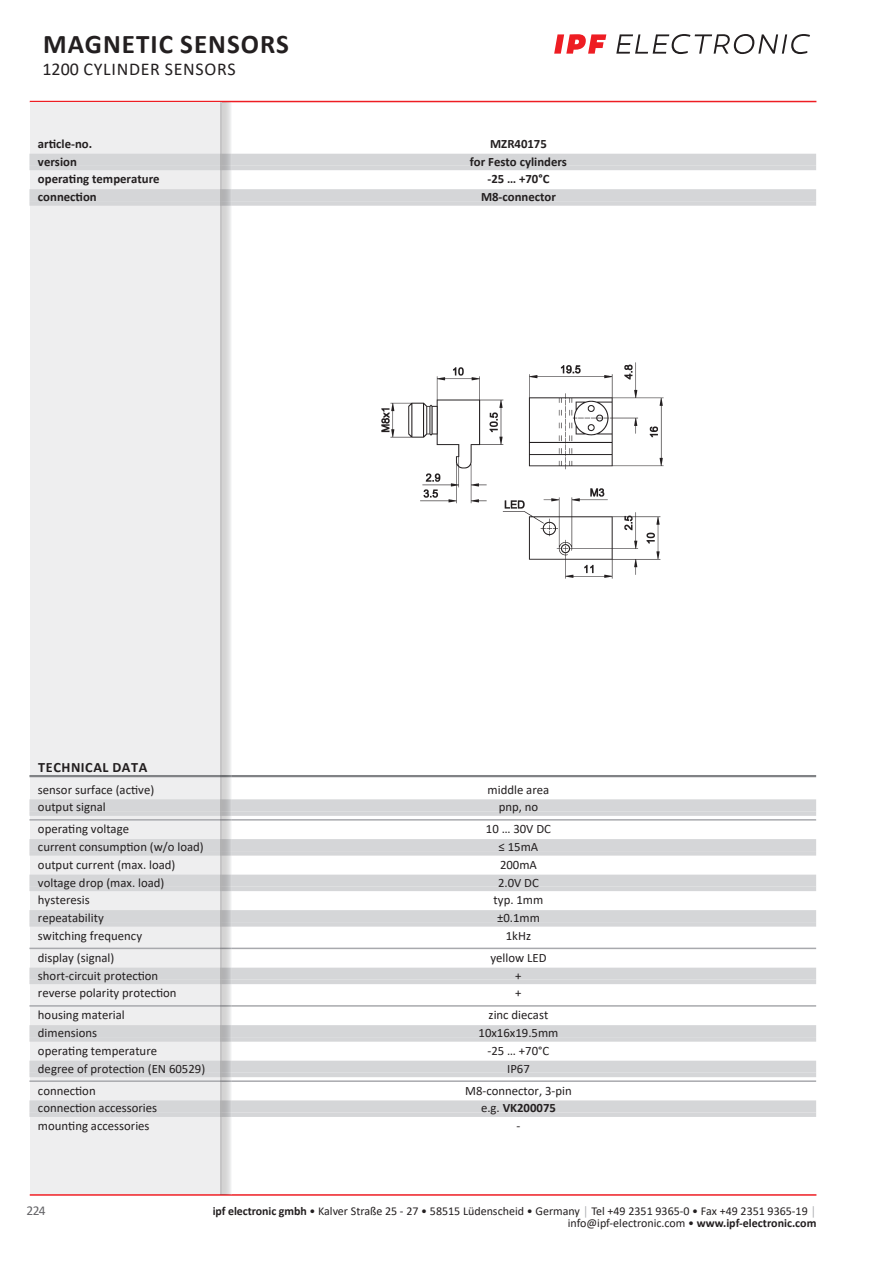
<style>
.page{position:relative;width:893px;height:1263px;background:#fff}
.page>*{position:absolute;margin:0;border:0;box-sizing:border-box;transform-origin:0 0}
.t1{font:700 27px "Calibri";letter-spacing:.04em;color:#231f20}
.t2{font:18px "Calibri";letter-spacing:.04em;color:#231f20}
.t3{font:700 14.25px "Calibri";letter-spacing:.04em;color:#231f20}
.t4{font:13.5px "Calibri";color:#636366}
.t5{font:12.75px "Calibri";color:#231f20}
.t6{font:700 12.75px "Calibri";color:#231f20}
.t7{font:12px/12.6px "Calibri";color:#231f20;text-align:right}
.s1{font-weight:400}
.s2{font-weight:700}
.s3{color:#a8a9ad}
</style>
<div class="page">
<svg style="left:616px;top:34px;width:194px;height:20px"></svg>
<svg style="left:554px;top:34px;width:52px;height:20px"></svg>
<hr style="left:30px;top:1194px;width:786px;height:2px;background:#ee1d23">
<hr style="left:30px;top:101px;width:786px;height:1px;background:#ee1d23">
<div style="left:30px;top:102px;width:192px;height:1092px;background:#eeeeef"></div>
<div style="left:29px;top:154px;width:787px;height:12px;background:#d5d6d8"></div>
<hr style="left:29px;top:166px;width:787px;height:4px;background:#d5d6d8">
<div style="left:29px;top:189px;width:787px;height:12px;background:#d5d6d8"></div>
<div style="left:29px;top:201px;width:787px;height:5px;background:#d5d6d8"></div>
<hr style="left:29px;top:775px;width:787px;height:2px;background:#808285">
<div style="left:29px;top:799px;width:787px;height:12px;background:#d5d6d8"></div>
<div style="left:29px;top:811px;width:787px;height:5px;background:#d5d6d8"></div>
<hr style="left:29px;top:819px;width:787px;height:1px;background:#a8a9ad">
<div style="left:29px;top:839px;width:787px;height:12px;background:#d5d6d8"></div>
<div style="left:29px;top:851px;width:787px;height:5px;background:#d5d6d8"></div>
<div style="left:29px;top:875px;width:787px;height:12px;background:#d5d6d8"></div>
<hr style="left:29px;top:887px;width:787px;height:4px;background:#d5d6d8">
<div style="left:29px;top:910px;width:787px;height:12px;background:#d5d6d8"></div>
<div style="left:29px;top:922px;width:787px;height:5px;background:#d5d6d8"></div>
<hr style="left:29px;top:948px;width:787px;height:1px;background:#a8a9ad">
<div style="left:29px;top:968px;width:787px;height:12px;background:#d5d6d8"></div>
<hr style="left:29px;top:980px;width:787px;height:4px;background:#d5d6d8">
<hr style="left:29px;top:1005px;width:787px;height:2px;background:#a8a9ad">
<div style="left:29px;top:1025px;width:787px;height:12px;background:#d5d6d8"></div>
<div style="left:29px;top:1037px;width:787px;height:5px;background:#d5d6d8"></div>
<div style="left:29px;top:1061px;width:787px;height:12px;background:#d5d6d8"></div>
<hr style="left:29px;top:1073px;width:787px;height:4px;background:#d5d6d8">
<hr style="left:29px;top:1080px;width:787px;height:2px;background:#a8a9ad">
<div style="left:29px;top:1100px;width:787px;height:12px;background:#d5d6d8"></div>
<div style="left:29px;top:1112px;width:787px;height:5px;background:#d5d6d8"></div>
<svg style="left:221px;top:102px;width:10px;height:1092px;background:#d1d1d2"></svg>
<img style="left:382px;top:362px;width:281px;height:216px">
<h1 class="t1" style="left:43px;top:25px;width:247px">MAGNETIC SENSORS</h1>
<h2 class="t2" style="left:43px;top:57px;width:195px">1200 CYLINDER SENSORS</h2>
<p class="t6" style="left:38px;top:135px;width:56px">article-no.</p>
<p class="t6" style="left:490px;top:135px;width:58px">MZR40175</p>
<p class="t6" style="left:38px;top:152px;width:40px">version</p>
<p class="t6" style="left:470px;top:152px;width:99px">for Festo cylinders</p>
<p class="t6" style="left:38px;top:170px;width:123px">operating temperature</p>
<p class="t6" style="left:487px;top:170px;width:64px">-25 … +70°C</p>
<p class="t6" style="left:38px;top:188px;width:60px">connection</p>
<p class="t6" style="left:481px;top:188px;width:76px">M8-connector</p>
<p class="t3" style="left:38px;top:757px;width:111px">TECHNICAL DATA</p>
<p class="t5" style="left:38px;top:780px;width:118px">sensor surface (active)</p>
<p class="t5" style="left:488px;top:780px;width:63px">middle area</p>
<p class="t5" style="left:38px;top:798px;width:69px">output signal</p>
<p class="t5" style="left:499px;top:798px;width:41px">pnp, no</p>
<p class="t5" style="left:38px;top:820px;width:93px">operating voltage</p>
<p class="t5" style="left:486px;top:820px;width:67px">10 … 30V DC</p>
<p class="t5" style="left:38px;top:838px;width:167px">current consumption (w/o load)</p>
<p class="t5" style="left:499px;top:838px;width:41px">≤ 15mA</p>
<p class="t5" style="left:38px;top:856px;width:139px">output current (max. load)</p>
<p class="t5" style="left:500px;top:856px;width:38px">200mA</p>
<p class="t5" style="left:38px;top:873px;width:128px">voltage drop (max. load)</p>
<p class="t5" style="left:498px;top:873px;width:42px">2.0V DC</p>
<p class="t5" style="left:38px;top:891px;width:53px">hysteresis</p>
<p class="t5" style="left:494px;top:891px;width:51px">typ. 1mm</p>
<p class="t5" style="left:38px;top:909px;width:67px">repeatability</p>
<p class="t5" style="left:497px;top:909px;width:44px">±0.1mm</p>
<p class="t5" style="left:38px;top:927px;width:106px">switching frequency</p>
<p class="t5" style="left:506px;top:927px;width:27px">1kHz</p>
<p class="t5" style="left:38px;top:949px;width:78px">display (signal)</p>
<p class="t5" style="left:490px;top:949px;width:58px">yellow LED</p>
<p class="t5" style="left:38px;top:966px;width:122px">short-circuit protection</p>
<p class="t5" style="left:515px;top:966px;width:8px">+</p>
<p class="t5" style="left:38px;top:984px;width:140px">reverse polarity protection</p>
<p class="t5" style="left:515px;top:984px;width:8px">+</p>
<p class="t5" style="left:38px;top:1006px;width:88px">housing material</p>
<p class="t5" style="left:489px;top:1006px;width:61px">zinc diecast</p>
<p class="t5" style="left:38px;top:1024px;width:61px">dimensions</p>
<p class="t5" style="left:479px;top:1024px;width:81px">10x16x19.5mm</p>
<p class="t5" style="left:38px;top:1042px;width:121px">operating temperature</p>
<p class="t5" style="left:488px;top:1042px;width:63px">-25 … +70°C</p>
<p class="t5" style="left:38px;top:1059px;width:169px">degree of protection (EN 60529)</p>
<p class="t5" style="left:507px;top:1059px;width:24px">IP67</p>
<p class="t5" style="left:38px;top:1081px;width:59px">connection</p>
<p class="t5" style="left:465px;top:1081px;width:108px">M8-connector, 3-pin</p>
<p class="t5" style="left:38px;top:1099px;width:121px">connection accessories</p>
<p class="t6" style="left:481px;top:1099px;width:76px"><span class="s1">e.g.</span> VK200075</p>
<p class="t5" style="left:38px;top:1117px;width:113px">mounting accessories</p>
<p class="t5" style="left:516px;top:1117px;width:5px">-</p>
<p class="t4" style="left:27px;top:1201px;width:21px">224</p>
<p class="t7" style="left:213px;top:1204px;width:605px"><span class="s2">ipf electronic gmbh</span> • Kalver Straße 25 - 27 • 58515 Lüdenscheid • Germany <span class="s3">│</span> Tel +49 2351 9365-0 • Fax +49 2351 9365-19 <span class="s3">│ </span>info@ipf-electronic.com • <span class="s2">www.ipf-electronic.com</span></p>
</div>
